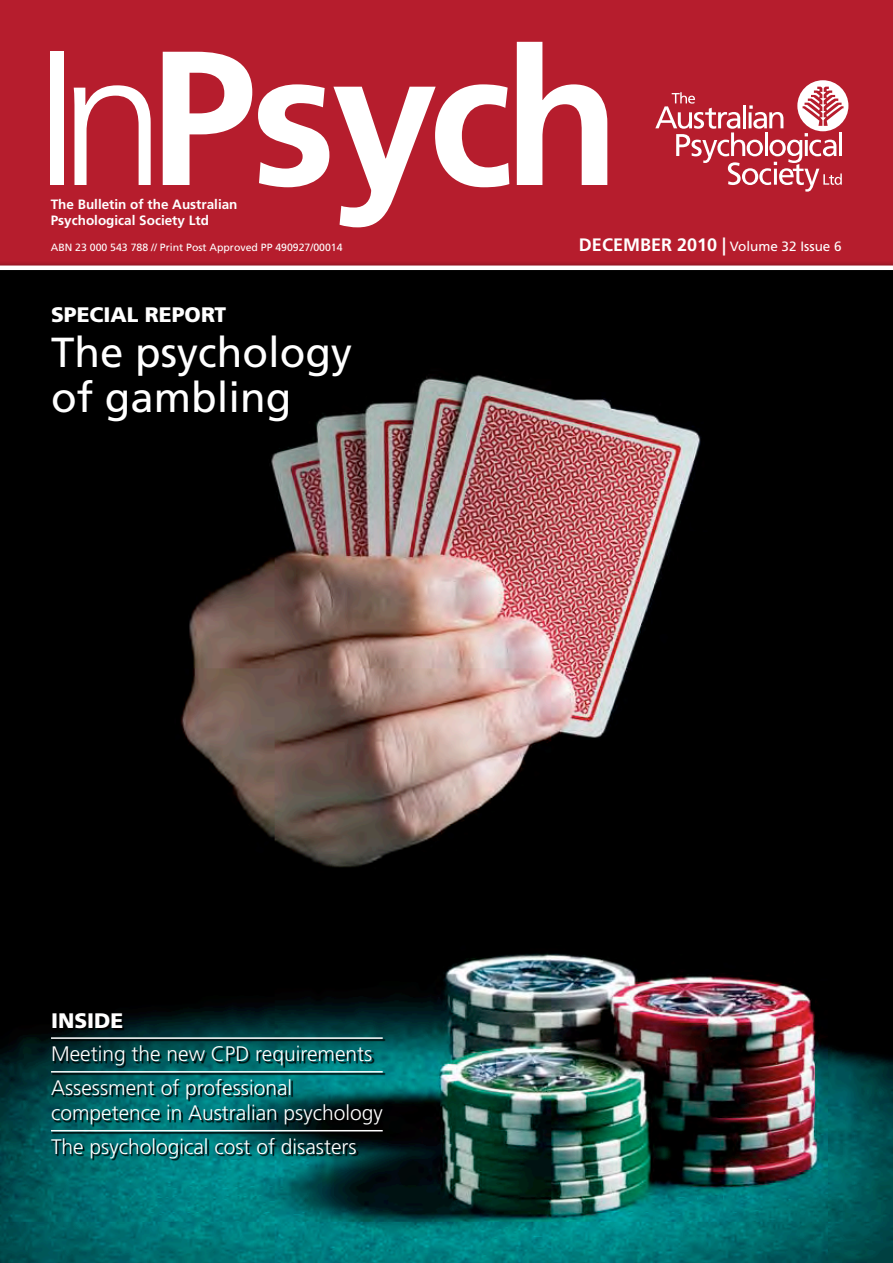
<style>
.page{position:relative;width:893px;height:1263px;background:#fff}
.page>*{position:absolute;margin:0;border:0;box-sizing:border-box;transform-origin:0 0}
.t1{font:42px/45px "Frutiger";color:#fff}
.t2{font:300 21px/33.8px "Frutiger";color:#fff}
.t3{font:900 21px "Frutiger";color:#fff}
.t4{font:700 13.5px/16.5px "Frutiger";color:#fff}
.t5{font:13.5px "Frutiger";color:#fff}
.t6{font:10.5px "Frutiger";color:#fff}
.s1{font-weight:700;font-size:18px}
</style>
<div class="page">
<img style="left:0;top:279px;width:893px;height:984px">
<div style="left:0;top:0;width:893px;height:268px;background:#b61d2d"></div>
<div style="left:51px;top:52px;width:13px;height:133px;background:#fff"></div>
<svg style="left:74px;top:85px;width:77px;height:100px"></svg>
<svg style="left:163px;top:52px;width:89px;height:133px"></svg>
<svg style="left:258px;top:84px;width:251px;height:143px"></svg>
<svg style="left:517px;top:42px;width:90px;height:143px"></svg>
<svg style="left:655px;top:80px;width:193px;height:112px"></svg>
<div style="left:0;top:260px;width:893px;height:19px;background:#000;opacity:.75"></div>
<div style="left:0;top:265px;width:893px;height:5px;background:#fff"></div>
<div style="left:53px;top:307px;width:301px;height:117px;background:#000"></div>
<svg style="left:52px;top:1014px;width:333px;height:147px;background:#014c4e"></svg>
<hr style="left:51px;top:1037px;width:332px;height:2px;background:#fff">
<hr style="left:51px;top:1071px;width:332px;height:1px;background:#fff">
<hr style="left:51px;top:1130px;width:332px;height:1px;background:#fff">
<p class="t4" style="left:51px;top:196px;width:188px">The Bulletin of the Australian<br>Psychological Society Ltd</p>
<p class="t6" style="left:51px;top:241px;width:293px">ABN 23 000 543 788 // Print Post Approved PP 490927/00014</p>
<p class="t5" style="left:579px;top:238px;width:264px"><span class="s1">DECEMBER 2010 |</span> Volume 32 Issue 6</p>
<p class="t3" style="left:51px;top:302px;width:177px">SPECIAL REPORT</p>
<h1 class="t1" style="left:51px;top:330px;width:303px">The psychology of gambling</h1>
<p class="t3" style="left:51px;top:1008px;width:74px">INSIDE</p>
<p class="t2" style="left:51px;top:1037px;width:323px">Meeting the new CPD requirements<br>Assessment of professional</p>
<p class="t2" style="left:51px;top:1096px;width:333px">competence in Australian psychology<br>The psychological cost of disasters</p>
</div>
